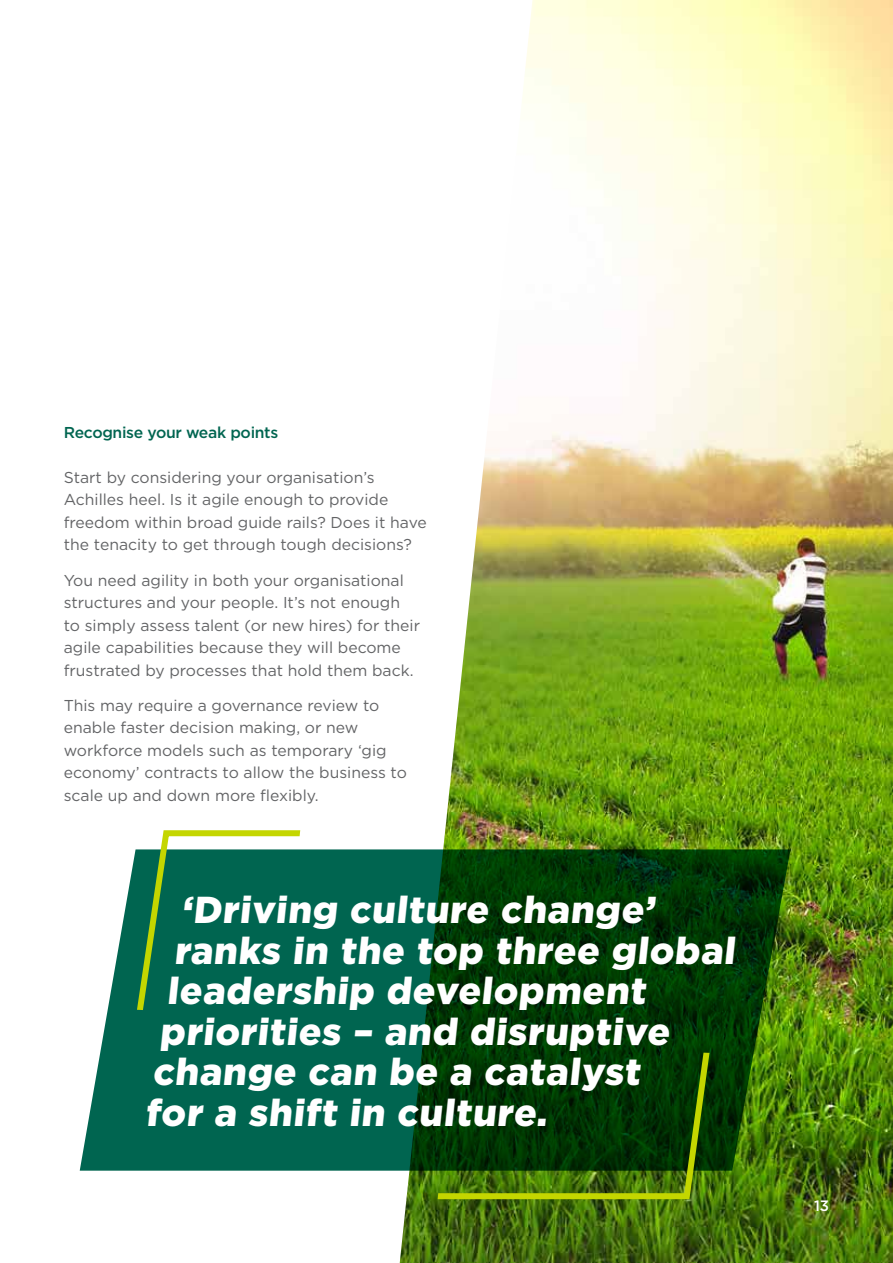
<style>
.page{position:relative;width:893px;height:1263px;background:#fff}
.page>*{position:absolute;margin:0;border:0;box-sizing:border-box;transform-origin:0 0}
.t1{font:900 37.5px "Gotham";color:#fff}
.t2{font:15.75px/22.5px "Gotham";color:#636466}
.t3{font:500 15.75px "Gotham";letter-spacing:-.02em;color:#006550}
.t4{font:500 15px "Gotham";color:#fff}
</style>
<div class="page">
<img style="left:400px;top:0;width:493px;height:1263px">
<svg style="left:80px;top:849px;width:710px;height:322px;background:#125b34"></svg>
<svg style="left:133px;top:830px;width:174px;height:186px;background:#1f7758"></svg>
<svg style="left:431px;top:1046px;width:282px;height:156px;background:#154704"></svg>
<p class="t3" style="left:64px;top:425px;width:216px">Recognise your weak points</p>
<p class="t2" style="left:64px;top:467px;width:364px">Start by considering your organisation’s Achilles heel. Is it agile enough to provide freedom within broad guide rails? Does it have the tenacity to get through tough decisions?</p>
<p class="t2" style="left:64px;top:570px;width:358px">You need agility in both your organisational structures and your people. It’s not enough to simply assess talent (or new hires) for their agile capabilities because they will become frustrated by processes that hold them back.</p>
<p class="t2" style="left:64px;top:695px;width:345px">This may require a governance review to enable faster decision making, or new workforce models such as temporary ‘gig economy’ contracts to allow the business to scale up and down more flexibly.</p>
<h1 class="t1" style="left:181px;top:893px;width:479px">‘Driving culture change’</h1>
<h1 class="t1" style="left:174px;top:933px;width:566px">ranks in the top three global</h1>
<h1 class="t1" style="left:167px;top:974px;width:484px">leadership development</h1>
<h1 class="t1" style="left:160px;top:1014px;width:515px">priorities – and disruptive</h1>
<h1 class="t1" style="left:152px;top:1055px;width:493px">change can be a catalyst</h1>
<h1 class="t1" style="left:145px;top:1095px;width:407px">for a shift in culture.</h1>
<p class="t4" style="left:814px;top:1199px;width:17px">13</p>
</div>
